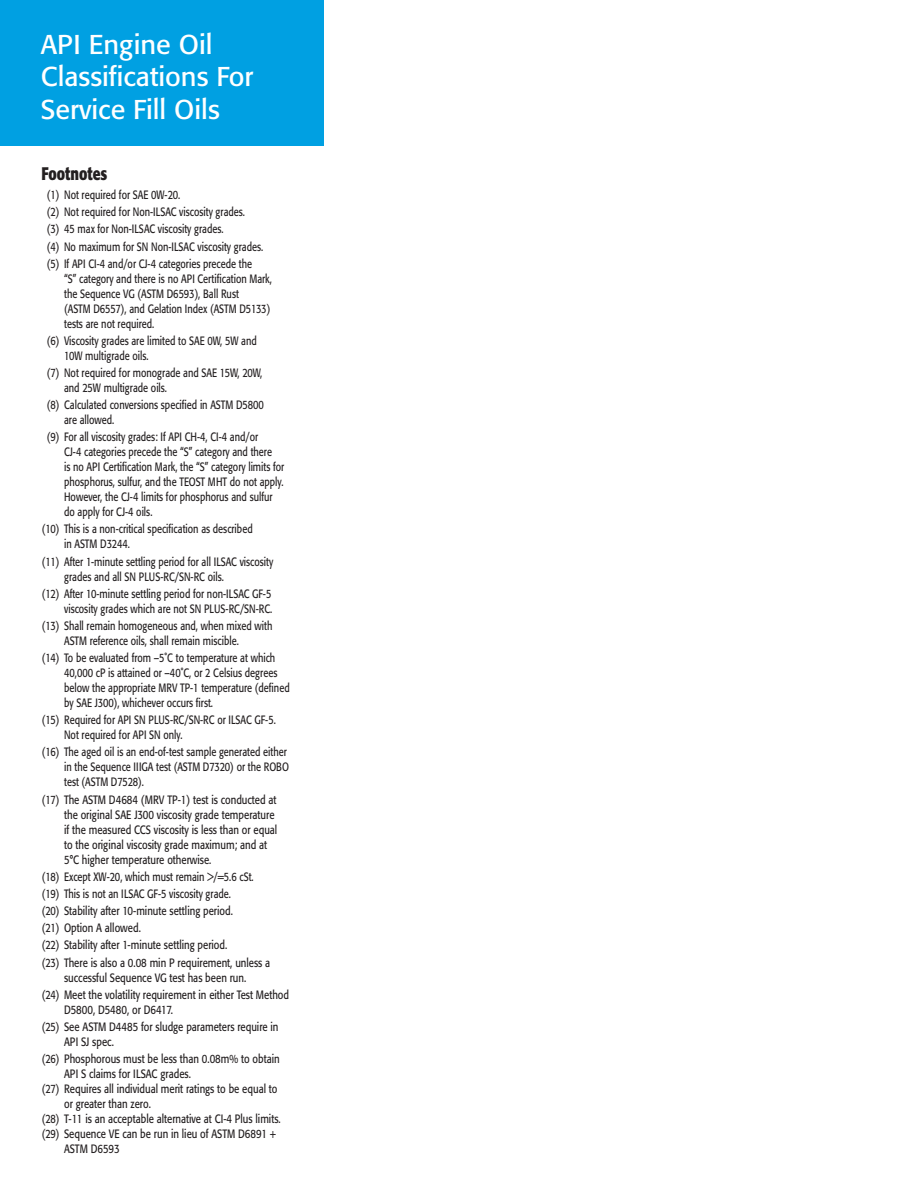
<style>
.page{position:relative;width:918px;height:1188px;background:#fff}
.page>*{position:absolute;margin:0;border:0;box-sizing:border-box;transform-origin:0 0}
.t1{font:27px/32.4px "Formata";color:#fff}
.t2{font:700 18px "Formata";color:#231f20;scale:.77 1}
.t3{font:12px/15px "Formata";color:#231f20;scale:.77 1}
</style>
<div class="page">
<div style="left:0;top:0;width:324px;height:146px;background:#00a0e2"></div>
<p class="t1" style="left:41px;top:28px;width:214px">API Engine Oil<br>Classifications For<br>Service Fill Oils</p>
<p class="t2" style="left:42px;top:162px;width:87px">Footnotes</p>
<p class="t3" style="left:47px;top:187px;width:175px">(1) Not required for SAE 0W-20.</p>
<p class="t3" style="left:47px;top:204px;width:259px">(2) Not required for Non-ILSAC viscosity grades.</p>
<p class="t3" style="left:47px;top:222px;width:231px">(3) 45 max for Non-ILSAC viscosity grades.</p>
<p class="t3" style="left:47px;top:239px;width:283px">(4) No maximum for SN Non-ILSAC viscosity grades.</p>
<p class="t3" style="left:64px;top:256px;width:272px;text-indent:-17px">(5) If API CI-4 and/or CJ-4 categories precede the<br>“S” category and there is no API Certification Mark, the Sequence VG (ASTM D6593), Ball Rust<br>(ASTM D6557), and Gelation Index (ASTM D5133) tests are not required.</p>
<p class="t3" style="left:64px;top:333px;width:252px;text-indent:-17px">(6) Viscosity grades are limited to SAE 0W, 5W and<br>10W multigrade oils.</p>
<p class="t3" style="left:64px;top:365px;width:259px;text-indent:-17px">(7) Not required for monograde and SAE 15W, 20W, and 25W multigrade oils.</p>
<p class="t3" style="left:64px;top:397px;width:261px;text-indent:-17px">(8) Calculated conversions specified in ASTM D5800 are allowed.</p>
<p class="t3" style="left:64px;top:430px;width:288px;text-indent:-17px">(9) For all viscosity grades: If API CH-4, CI-4 and/or<br>CJ-4 categories precede the “S” category and there<br>is no API Certification Mark, the “S” category limits for phosphorus, sulfur, and the TEOST MHT do not apply.<br>However, the CJ-4 limits for phosphorus and sulfur do apply for CJ-4 oils.</p>
<p class="t3" style="left:64px;top:522px;width:246px;text-indent:-22px">(10) This is a non-critical specification as described in ASTM D3244.</p>
<p class="t3" style="left:64px;top:554px;width:273px;text-indent:-22px">(11) After 1-minute settling period for all ILSAC viscosity grades and all SN PLUS-RC/SN-RC oils.</p>
<p class="t3" style="left:42px;top:586px;width:301px;text-align:right">(12) After 10-minute settling period for non-ILSAC GF-5 viscosity grades which are not SN PLUS-RC/SN-RC.</p>
<p class="t3" style="left:64px;top:618px;width:272px;text-indent:-22px">(13) Shall remain homogeneous and, when mixed with<br>ASTM reference oils, shall remain miscible.</p>
<p class="t3" style="left:64px;top:650px;width:295px;text-indent:-22px">(14) To be evaluated from –5˚C to temperature at which 40,000 cP is attained or –40˚C, or 2 Celsius degrees below the appropriate MRV TP-1 temperature (defined by SAE J300), whichever occurs first.</p>
<p class="t3" style="left:64px;top:713px;width:277px;text-indent:-22px">(15) Required for API SN PLUS-RC/SN-RC or ILSAC GF-5.<br>Not required for API SN only.</p>
<p class="t3" style="left:64px;top:745px;width:294px;text-indent:-22px">(16) The aged oil is an end-of-test sample generated either in the Sequence IIIGA test (ASTM D7320) or the ROBO test (ASTM D7528).</p>
<p class="t3" style="left:64px;top:792px;width:278px;text-indent:-22px">(17) The ASTM D4684 (MRV TP-1) test is conducted at the original SAE J300 viscosity grade temperature if the measured CCS viscosity is less than or equal to the original viscosity grade maximum; and at 5°C higher temperature otherwise.</p>
<p class="t3" style="left:42px;top:869px;width:277px">(18) Except XW-20, which must remain &gt;/=5.6 cSt.</p>
<p class="t3" style="left:42px;top:886px;width:247px">(19) This is not an ILSAC GF-5 viscosity grade.</p>
<p class="t3" style="left:42px;top:903px;width:250px">(20) Stability after 10-minute settling period.</p>
<p class="t3" style="left:42px;top:920px;width:130px">(21) Option A allowed.</p>
<p class="t3" style="left:42px;top:938px;width:243px">(22) Stability after 1-minute settling period.</p>
<p class="t3" style="left:42px;top:955px;width:298px;text-align:center">(23) There is also a 0.08 min P requirement, unless a successful Sequence VG test has been run.</p>
<p class="t3" style="left:64px;top:987px;width:294px;text-indent:-22px">(24) Meet the volatility requirement in either Test Method<br>D5800, D5480, or D6417.</p>
<p class="t3" style="left:64px;top:1019px;width:280px;text-indent:-22px">(25) See ASTM D4485 for sludge parameters require in<br>API SJ spec.</p>
<p class="t3" style="left:64px;top:1051px;width:281px;text-indent:-22px">(26) Phosphorous must be less than 0.08m% to obtain<br>API S claims for ILSAC grades.</p>
<p class="t3" style="left:64px;top:1081px;width:279px;text-indent:-22px">(27) Requires all individual merit ratings to be equal to or greater than zero.</p>
<p class="t3" style="left:42px;top:1111px;width:312px">(28) T-11 is an acceptable alternative at CI-4 Plus limits.</p>
<p class="t3" style="left:64px;top:1126px;width:277px;text-indent:-22px">(29) Sequence VE can be run in lieu of ASTM D6891 +<br>ASTM D6593</p>
</div>
